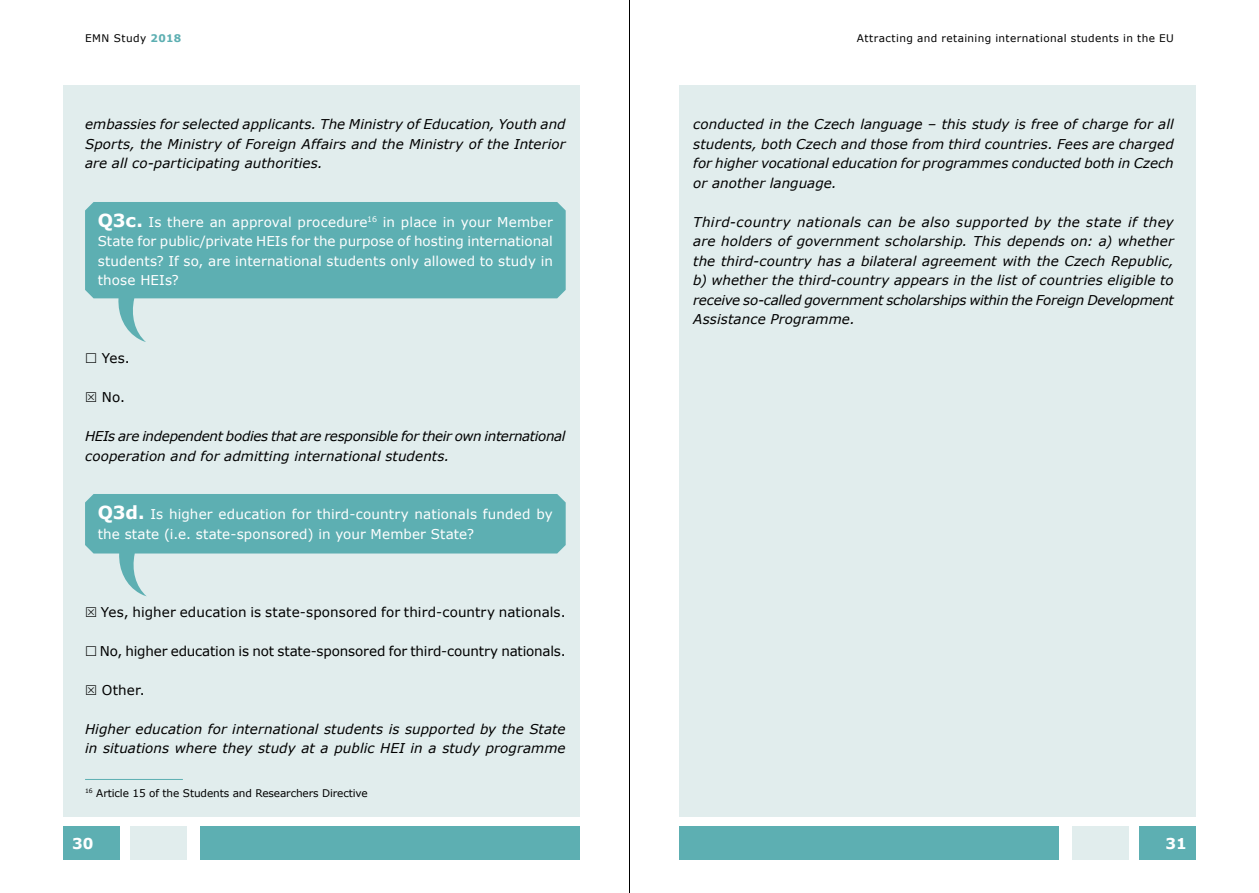
<style>
.page{position:relative;width:1259px;height:893px;background:#fff}
.page>*{position:absolute;margin:0;border:0;box-sizing:border-box;transform-origin:0 0}
.t1{font:700 15px "Verdana";color:#fff}
.t2{font:italic 13.5px/19.5px "Verdana";letter-spacing:.005em;color:#000;text-align:justify}
.t3{font:13.5px/19.5px "Verdana";letter-spacing:.01em;color:#fff;text-align:justify}
.t4{font:13.5px "Verdana";color:#000}
.t5{font:italic 13.5px/19.5px "Verdana";letter-spacing:-.02em;color:#000}
.t6{font:10.5px "Verdana";letter-spacing:.03em;color:#000}
.t7{font:10.5px "Verdana";letter-spacing:-.01em;color:#000}
.s1{font-weight:700;color:#5dafb2}
.s2{font-weight:700;font-size:18px}
</style>
<div class="page">
<div style="left:64px;top:85px;width:516px;height:731px;background:#e1eded"></div>
<div style="left:679px;top:85px;width:516px;height:731px;background:#e1eded"></div>
<hr style="left:629px;top:0;width:1px;height:893px;background:#000">
<div style="left:64px;top:826px;width:56px;height:34px;background:#5dafb2"></div>
<div style="left:130px;top:826px;width:57px;height:34px;background:#e1eded"></div>
<div style="left:200px;top:826px;width:380px;height:34px;background:#5dafb2"></div>
<div style="left:1139px;top:826px;width:56px;height:34px;background:#5dafb2"></div>
<div style="left:1072px;top:826px;width:56px;height:34px;background:#e1eded"></div>
<div style="left:679px;top:826px;width:380px;height:34px;background:#5dafb2"></div>
<hr style="left:85px;top:779px;width:98px;height:1px;background:#5dafb2">
<svg style="left:85px;top:202px;width:481px;height:140px;fill:#5dafb2"></svg>
<svg style="left:85px;top:494px;width:481px;height:102px;fill:#5dafb2"></svg>
<p class="t6" style="left:85px;top:31px;width:98px">EMN Study <span class="s1">2018</span></p>
<p class="t6" style="left:857px;top:31px;width:318px">Attracting and retaining international students in the EU</p>
<p class="t2" style="left:85px;top:114px;width:482px">embassies for selected applicants. The Ministry of Education, Youth and Sports, the Ministry of Foreign Affairs and the Ministry of the Interior are all co-participating authorities.</p>
<p class="t3" style="left:98px;top:212px;width:456px"><span class="s2">Q3c.</span> Is there an approval procedure<sup>16</sup> in place in your Member State for public/private HEIs for the purpose of hosting international students? If so, are international students only allowed to study in those HEIs?</p>
<p class="t4" style="left:102px;top:350px;width:29px">Yes.</p>
<p class="t4" style="left:102px;top:389px;width:25px">No.</p>
<p class="t5" style="left:85px;top:426px;width:482px">HEIs are independent bodies that are responsible for their own international cooperation and for admitting international students.</p>
<p class="t3" style="left:98px;top:504px;width:456px"><span class="s2">Q3d.</span> Is higher education for third-country nationals funded by the state (i.e. state-sponsored) in your Member State?</p>
<p class="t4" style="left:101px;top:603px;width:466px">Yes, higher education is state-sponsored for third-country nationals.</p>
<p class="t4" style="left:100px;top:642px;width:467px">No, higher education is not state-sponsored for third-country nationals.</p>
<p class="t4" style="left:102px;top:681px;width:44px">Other.</p>
<p class="t2" style="left:85px;top:719px;width:482px">Higher education for international students is supported by the State in situations where they study at a public HEI in a study programme</p>
<p class="t7" style="left:85px;top:786px;width:284px"><sup>16</sup> Article 15 of the Students and Researchers Directive</p>
<p class="t2" style="left:693px;top:114px;width:482px">conducted in the Czech language – this study is free of charge for all students, both Czech and those from third countries. Fees are charged for higher vocational education for programmes conducted both in Czech or another language.</p>
<p class="t2" style="left:693px;top:212px;width:482px">Third-country nationals can be also supported by the state if they are holders of government scholarship. This depends on: a) whether the third-country has a bilateral agreement with the Czech Republic, b) whether the third-country appears in the list of countries eligible to receive so-called government scholarships within the Foreign Development Assistance Programme.</p>
<p class="t1" style="left:72px;top:834px;width:23px">30</p>
<p class="t1" style="left:1165px;top:834px;width:23px">31</p>
</div>
